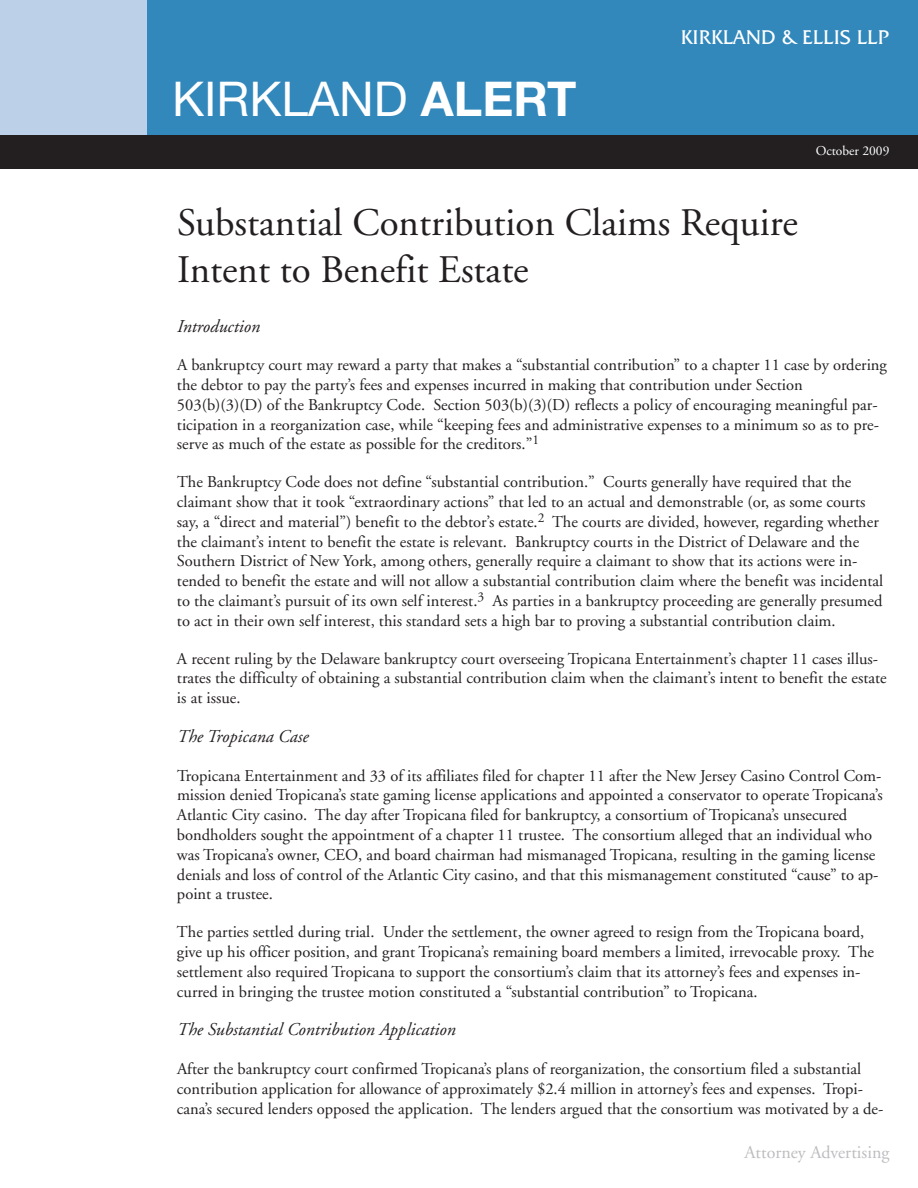
<style>
.page{position:relative;width:918px;height:1188px;background:#fff}
.page>*{position:absolute;margin:0;border:0;box-sizing:border-box;transform-origin:0 0}
.t1{font:48px "Helvetica Neue LT Std";color:#fff}
.t2{font:39px/46.8px "Adobe Garamond";color:#231f20}
.t3{font:20.25px "Friz Quadrata IT Cby BT";color:#fff}
.t4{font:italic 18px "Adobe Garamond";color:#231f20}
.t5{font:18px "Adobe Garamond";color:#bcbdc0}
.t6{font:16.5px/19.8px "Adobe Garamond";color:#231f20}
.t7{font:13.5px "Adobe Garamond";color:#fff}
.s1{font-weight:700}
</style>
<div class="page">
<div style="left:119px;top:0;width:799px;height:135px;background:#3287bb"></div>
<div style="left:0;top:0;width:146px;height:135px;background:#bcd0e7"></div>
<div style="left:0;top:135px;width:918px;height:34px;background:#231f20"></div>
<h1 class="t1" style="left:172px;top:81px;width:406px">KIRKLAND <span class="s1">ALERT</span></h1>
<p class="t3" style="left:681px;top:25px;width:210px">KIRKLAND &amp; ELLIS LLP</p>
<p class="t7" style="left:816px;top:145px;width:75px">October 2009</p>
<h2 class="t2" style="left:177px;top:202px;width:622px">Substantial Contribution Claims Require<br>Intent to Benefit Estate</h2>
<p class="t4" style="left:177px;top:319px;width:85px">Introduction</p>
<p class="t6" style="left:177px;top:356px;width:711px">A bankruptcy court may reward a party that makes a “substantial contribution” to a chapter 11 case by ordering the debtor to pay the party’s fees and expenses incurred in making that contribution under Section 503(b)(3)(D) of the Bankruptcy Code. Section 503(b)(3)(D) reflects a policy of encouraging meaningful par&shy;ticipation in a reorganization case, while “keeping fees and administrative expenses to a minimum so as to pre&shy;serve as much of the estate as possible for the creditors.”<sup>1</sup></p>
<p class="t6" style="left:177px;top:473px;width:708px">The Bankruptcy Code does not define “substantial contribution.” Courts generally have required that the claimant show that it took “extraordinary actions” that led to an actual and demonstrable (or, as some courts say, a “direct and material”) benefit to the debtor’s estate.<sup>2</sup> The courts are divided, however, regarding whether the claimant’s intent to benefit the estate is relevant. Bankruptcy courts in the District of Delaware and the Southern District of New York, among others, generally require a claimant to show that its actions were in&shy;tended to benefit the estate and will not allow a substantial contribution claim where the benefit was incidental to the claimant’s pursuit of its own self interest.<sup>3</sup> As parties in a bankruptcy proceeding are generally presumed to act in their own self interest, this standard sets a high bar to proving a substantial contribution claim.</p>
<p class="t6" style="left:177px;top:650px;width:711px">A recent ruling by the Delaware bankruptcy court overseeing Tropicana Entertainment’s chapter 11 cases illus&shy;trates the difficulty of obtaining a substantial contribution claim when the claimant’s intent to benefit the estate is at issue.</p>
<p class="t4" style="left:177px;top:729px;width:133px">The Tropicana Case</p>
<p class="t6" style="left:177px;top:767px;width:707px">Tropicana Entertainment and 33 of its affiliates filed for chapter 11 after the New Jersey Casino Control Com&shy;mission denied Tropicana’s state gaming license applications and appointed a conservator to operate Tropicana’s Atlantic City casino. The day after Tropicana filed for bankruptcy, a consortium of Tropicana’s unsecured bondholders sought the appointment of a chapter 11 trustee. The consortium alleged that an individual who was Tropicana’s owner, CEO, and board chairman had mismanaged Tropicana, resulting in the gaming license denials and loss of control of the Atlantic City casino, and that this mismanagement constituted “cause” to ap&shy;point a trustee.</p>
<p class="t6" style="left:177px;top:923px;width:699px">The parties settled during trial. Under the settlement, the owner agreed to resign from the Tropicana board, give up his officer position, and grant Tropicana’s remaining board members a limited, irrevocable proxy. The settlement also required Tropicana to support the consortium’s claim that its attorney’s fees and expenses in&shy;curred in bringing the trustee motion constituted a “substantial contribution” to Tropicana.</p>
<p class="t4" style="left:177px;top:1023px;width:280px">The Substantial Contribution Application</p>
<p class="t6" style="left:177px;top:1060px;width:708px">After the bankruptcy court confirmed Tropicana’s plans of reorganization, the consortium filed a substantial contribution application for allowance of approximately $2.4 million in attorney’s fees and expenses. Tropi&shy;cana’s secured lenders opposed the application. The lenders argued that the consortium was motivated by a de-</p>
<p class="t5" style="left:745px;top:1145px;width:146px">Attorney Advertising</p>
</div>
